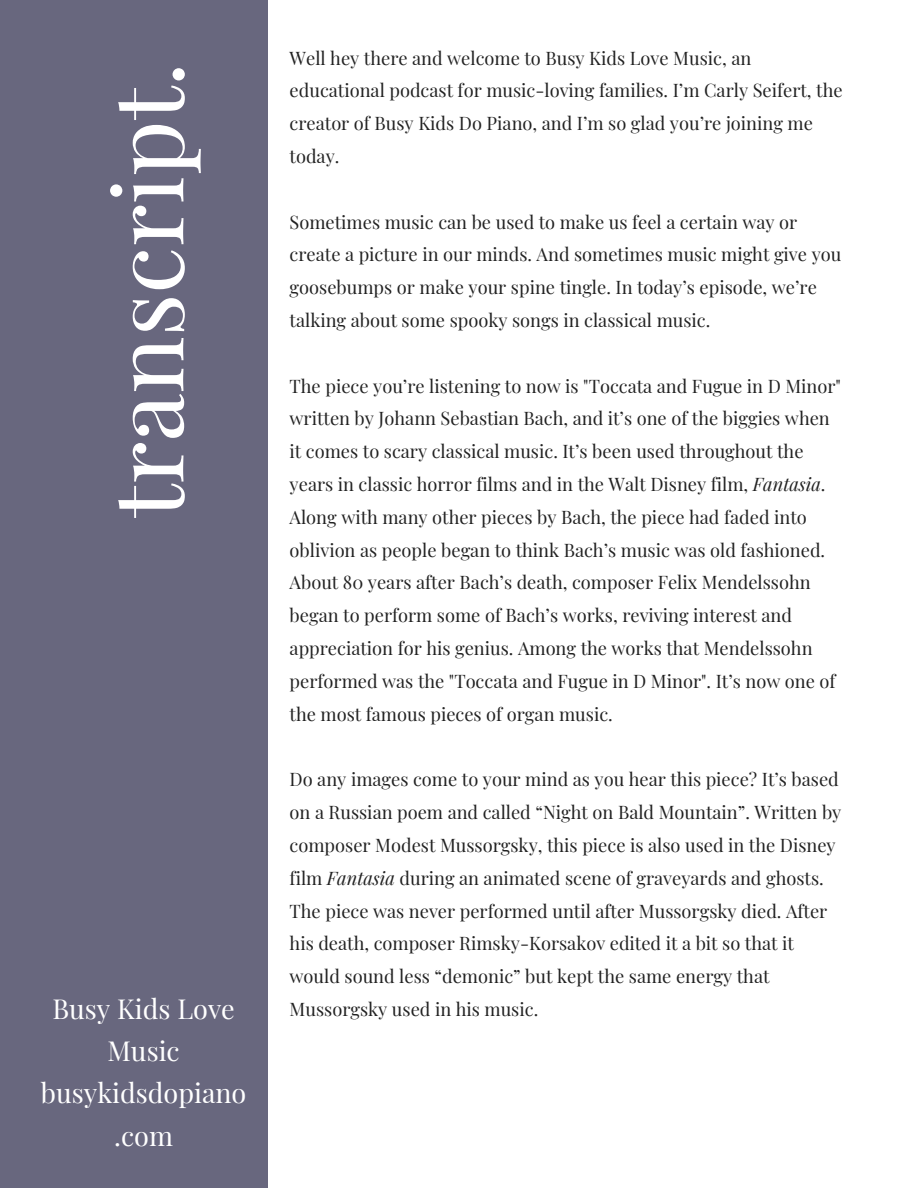
<style>
.page{position:relative;width:918px;height:1188px;background:#fff}
.page>*{position:absolute;margin:0;border:0;box-sizing:border-box;transform-origin:0 0}
.t1{font:96px "Playfair Display";color:#fff}
.t2{font:27px/42.3px "Playfair Display";color:#fff;text-align:center}
.t3{font:18.3px/32.8px "Playfair Display";color:#222}
.s1{font-style:italic}
</style>
<div class="page">
<div style="left:0;top:0;width:268px;height:1188px;background:#68677e"></div>
<h1 class="t1" style="left:80px;top:518px;width:458px;rotate:-90deg">transcript.</h1>
<h2 class="t2" style="left:41px;top:986px;width:207px">Busy Kids Love<br>Music busykidsdopiano .com</h2>
<p class="t3" style="left:290px;top:41px;width:555px">Well hey there and welcome to Busy Kids Love Music, an educational podcast for music-loving families. I’m Carly Seifert, the creator of Busy Kids Do Piano, and I’m so glad you’re joining me today.</p>
<p class="t3" style="left:290px;top:205px;width:553px">Sometimes music can be used to make us feel a certain way or create a picture in our minds. And sometimes music might give you goosebumps or make your spine tingle. In today’s episode, we’re talking about some spooky songs in classical music.</p>
<p class="t3" style="left:290px;top:369px;width:553px">The piece you’re listening to now is "Toccata and Fugue in D Minor" written by Johann Sebastian Bach, and it’s one of the biggies when it comes to scary classical music. It’s been used throughout the years in classic horror films and in the Walt Disney film, <span class="s1">Fantasia</span>.<br>Along with many other pieces by Bach, the piece had faded into oblivion as people began to think Bach’s music was old fashioned.<br>About 80 years after Bach’s death, composer Felix Mendelssohn began to perform some of Bach’s works, reviving interest and appreciation for his genius. Among the works that Mendelssohn performed was the "Toccata and Fugue in D Minor". It’s now one of the most famous pieces of organ music.</p>
<p class="t3" style="left:290px;top:762px;width:553px">Do any images come to your mind as you hear this piece? It’s based on a Russian poem and called “Night on Bald Mountain”. Written by composer Modest Mussorgsky, this piece is also used in the Disney film <span class="s1">Fantasia</span> during an animated scene of graveyards and ghosts.<br>The piece was never performed until after Mussorgsky died. After his death, composer Rimsky-Korsakov edited it a bit so that it would sound less “demonic” but kept the same energy that Mussorgsky used in his music.</p>
</div>
